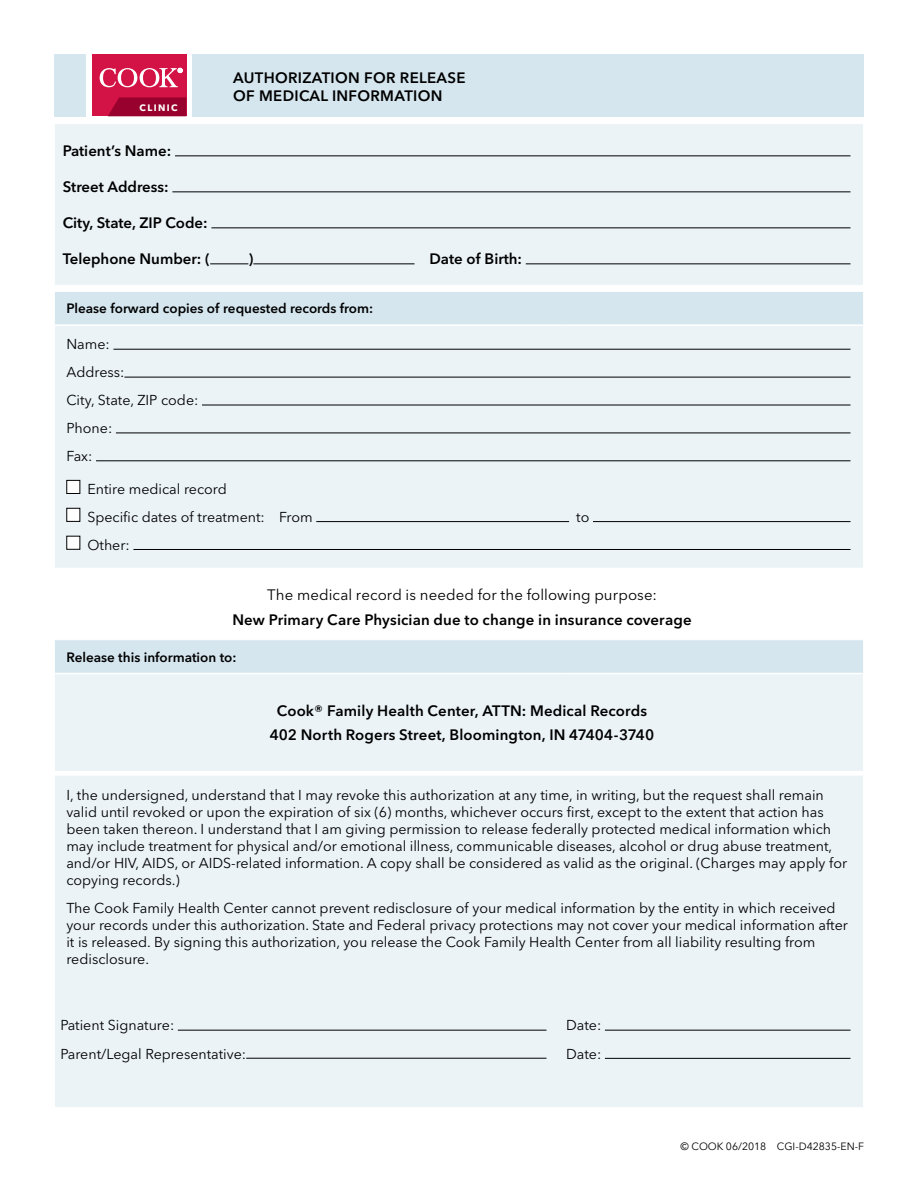
<style>
.page{position:relative;width:918px;height:1188px;background:#fff}
.page>*{position:absolute;margin:0;border:0;box-sizing:border-box;transform-origin:0 0}
.t1{font:600 15px/24.5px "Avenir Next LT Pro";letter-spacing:.01em;color:#000;text-align:center}
.t2{font:15px "Avenir Next LT Pro";letter-spacing:.005em;color:#000}
.t3{font:14.25px/17.1px "Avenir Next LT Pro";color:#000}
.t4{font:600 13.5px "Avenir Next LT Pro";color:#000}
.t5{font:10.5px "Avenir Next LT Pro";color:#000}
.t6{font:700 9.3px "Avenir Next LT Pro";letter-spacing:.155em;color:#fff}
</style>
<div class="page">
<div style="left:55px;top:124px;width:808px;height:983px;background:#ebf3f7"></div>
<svg style="left:55px;top:286px;width:808px;height:489px;background:#ecf4f7"></svg>
<svg style="left:55px;top:292px;width:808px;height:381px;fill:#ebf3f7"></svg>
<div style="left:54px;top:568px;width:810px;height:6px;background:#fff"></div>
<hr style="left:54px;top:285px;width:506px;height:1px;background:#fff">
<hr style="left:560px;top:285px;width:304px;height:1px;background:#fff">
<hr style="left:54px;top:291px;width:506px;height:1px;background:#fff">
<hr style="left:560px;top:291px;width:304px;height:1px;background:#fff">
<hr style="left:54px;top:574px;width:506px;height:1px;background:#fff">
<hr style="left:560px;top:574px;width:304px;height:1px;background:#fff">
<hr style="left:54px;top:639px;width:506px;height:1px;background:#fff">
<hr style="left:560px;top:639px;width:304px;height:1px;background:#fff">
<hr style="left:54px;top:324px;width:506px;height:2px;background:#fff">
<hr style="left:560px;top:324px;width:304px;height:2px;background:#fff">
<hr style="left:55px;top:673px;width:505px;height:1px;background:#fff">
<hr style="left:560px;top:673px;width:303px;height:1px;background:#fff">
<hr style="left:175px;top:156px;width:675px;height:1px;background:#000">
<hr style="left:172px;top:192px;width:679px;height:1px;background:#000">
<hr style="left:211px;top:228px;width:639px;height:1px;background:#000">
<hr style="left:210px;top:264px;width:38px;height:1px;background:#000">
<hr style="left:253px;top:264px;width:162px;height:1px;background:#000">
<hr style="left:526px;top:264px;width:325px;height:1px;background:#000">
<hr style="left:113px;top:349px;width:738px;height:1px;background:#000">
<hr style="left:124px;top:377px;width:727px;height:1px;background:#000">
<hr style="left:202px;top:405px;width:649px;height:1px;background:#000">
<hr style="left:116px;top:433px;width:734px;height:1px;background:#000">
<hr style="left:96px;top:461px;width:754px;height:1px;background:#000">
<div style="left:67px;top:480px;width:13px;height:14px;background:#fff"></div>
<div style="left:66px;top:480px;width:14px;height:14px;border:1px solid #000"></div>
<div style="left:67px;top:508px;width:13px;height:13px;background:#fff"></div>
<div style="left:66px;top:508px;width:14px;height:14px;border:1px solid #000"></div>
<hr style="left:316px;top:521px;width:253px;height:1px;background:#000">
<hr style="left:593px;top:521px;width:258px;height:1px;background:#000">
<div style="left:67px;top:536px;width:13px;height:13px;background:#fff"></div>
<div style="left:66px;top:536px;width:14px;height:14px;border:1px solid #000"></div>
<hr style="left:133px;top:549px;width:718px;height:1px;background:#000">
<hr style="left:178px;top:1030px;width:368px;height:1px;background:#000">
<hr style="left:246px;top:1058px;width:300px;height:1px;background:#000">
<hr style="left:605px;top:1030px;width:246px;height:1px;background:#000">
<hr style="left:605px;top:1058px;width:246px;height:1px;background:#000">
<div style="left:54px;top:54px;width:31px;height:62px;background:#d5e6ef"></div>
<div style="left:193px;top:54px;width:671px;height:62px;background:#d5e6ef"></div>
<div style="left:92px;top:54px;width:94px;height:62px;background:#d31245"></div>
<svg style="left:108px;top:97px;width:78px;height:19px"></svg>
<svg style="left:100px;top:68px;width:82px;height:19px"></svg>
<p class="t6" style="left:139px;top:102px;width:40px">CLINIC</p>
<p class="t1" style="left:233px;top:69px;width:234px;line-height:18px;text-align:left">AUTHORIZATION FOR RELEASE<br>OF MEDICAL INFORMATION</p>
<p class="t1" style="left:63px;top:139px;width:110px">Patient’s Name:</p>
<p class="t1" style="left:63px;top:175px;width:107px">Street Address:</p>
<p class="t1" style="left:63px;top:211px;width:146px">City, State, ZIP Code:</p>
<p class="t1" style="left:63px;top:247px;width:149px">Telephone Number: (</p>
<p class="t1" style="left:248px;top:247px;width:6px">)</p>
<p class="t1" style="left:430px;top:247px;width:94px">Date of Birth:</p>
<p class="t4" style="left:66px;top:300px;width:308px">Please forward copies of requested records from:</p>
<p class="t3" style="left:66px;top:330px;width:134px;line-height:27.9px">Name:<br>Address:<br>City, State, ZIP code:<br>Phone:<br>Fax:</p>
<p class="t3" style="left:87px;top:475px;width:227px;line-height:27.9px">Entire medical record<br>Specific dates of treatment: From</p>
<p class="t3" style="left:87px;top:536px;width:44px">Other:</p>
<p class="t3" style="left:576px;top:508px;width:15px">to</p>
<p class="t2" style="left:267px;top:586px;width:391px">The medical record is needed for the following purpose:</p>
<p class="t1" style="left:232px;top:607px;width:461px">New Primary Care Physician due to change in insurance coverage</p>
<p class="t4" style="left:66px;top:649px;width:172px">Release this information to:</p>
<p class="t1" style="left:270px;top:698px;width:386px">Cook® Family Health Center, ATTN: Medical Records<br>402 North Rogers Street, Bloomington, IN 47404-3740</p>
<p class="t3" style="left:66px;top:786px;width:782px">I, the undersigned, understand that I may revoke this authorization at any time, in writing, but the request shall remain valid until revoked or upon the expiration of six (6) months, whichever occurs first, except to the extent that action has been taken thereon. I understand that I am giving permission to release federally protected medical information which may include treatment for physical and/or emotional illness, communicable diseases, alcohol or drug abuse treatment, and/or HIV, AIDS, or AIDS-related information. A copy shall be considered as valid as the original. (Charges may apply for copying records.)</p>
<p class="t3" style="left:66px;top:900px;width:783px">The Cook Family Health Center cannot prevent redisclosure of your medical information by the entity in which received your records under this authorization. State and Federal privacy protections may not cover your medical information after it is released. By signing this authorization, you release the Cook Family Health Center from all liability resulting from redisclosure.</p>
<p class="t3" style="left:60px;top:1011px;width:187px;line-height:28.2px">Patient Signature:<br>Parent/Legal Representative:</p>
<p class="t3" style="left:566px;top:1011px;width:37px;line-height:28.2px">Date:<br>Date:</p>
<p class="t5" style="left:681px;top:1140px;width:185px">© COOK 06/2018 CGI-D42835-EN-F</p>
</div>
